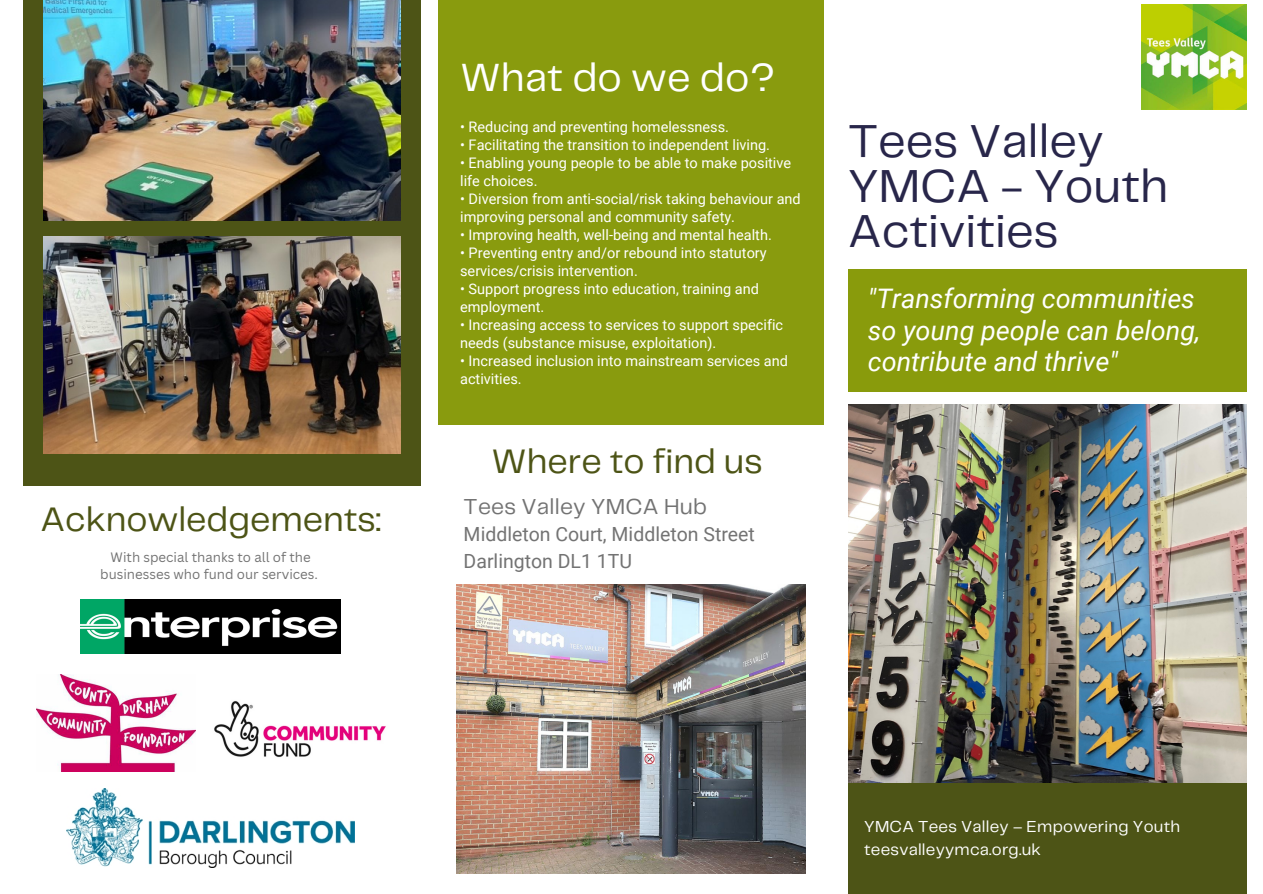
<style>
.page{position:relative;width:1263px;height:894px;background:#fff}
.page>*{position:absolute;margin:0;border:0;box-sizing:border-box;transform-origin:0 0}
.t1{font:48px/45px "Telegraf";color:#28264a}
.t2{font:40.8px "Telegraf";color:#fff}
.t3{font:35.25px "Telegraf";color:#4d5416}
.t4{font:italic 26.85px/31.5px "Roboto";color:#fff}
.t5{font:22.5px "Telegraf";letter-spacing:.01em;color:#737373}
.t6{font:19.5px "Roboto";color:#737373}
.t7{font:16.5px "Telegraf";letter-spacing:.015em;color:#fff}
.t8{font:14.55px/18px "Roboto";color:#fff}
.t9{font:13.35px/17.7px "Canva Sans";color:#737373;text-align:center}
</style>
<div class="page">
<div style="left:848px;top:780px;width:399px;height:113px;background:#4d5416"></div>
<img style="left:848px;top:404px;width:398px;height:378px">
<div style="left:439px;top:0;width:385px;height:424px;background:#899b0e"></div>
<div style="left:23px;top:0;width:398px;height:485px;background:#4d5416"></div>
<img style="left:1142px;top:4px;width:104px;height:105px">
<div style="left:848px;top:269px;width:399px;height:122px;background:#899b0c"></div>
<img style="left:214px;top:701px;width:172px;height:57px">
<img style="left:81px;top:599px;width:260px;height:54px">
<img style="left:67px;top:788px;width:288px;height:79px">
<img style="left:36px;top:674px;width:160px;height:97px">
<img style="left:43px;top:236px;width:358px;height:217px">
<img style="left:43px;top:0;width:358px;height:220px">
<img style="left:457px;top:584px;width:348px;height:289px">
<p class="t3" style="left:41px;top:504px;width:342px">Acknowledgements:</p>
<p class="t9" style="left:100px;top:547px;width:219px">With special thanks to all of the businesses who fund our services.</p>
<p class="t2" style="left:460px;top:60px;width:316px">What do we do?</p>
<p class="t8" style="left:460px;top:118px;width:270px">• Reducing and preventing homelessness.</p>
<p class="t8" style="left:460px;top:136px;width:311px">• Facilitating the transition to independent living.</p>
<p class="t8" style="left:460px;top:154px;width:333px">• Enabling young people to be able to make positive life choices.</p>
<p class="t8" style="left:460px;top:190px;width:342px">• Diversion from anti-social/risk taking behaviour and improving personal and community safety.</p>
<p class="t8" style="left:460px;top:226px;width:313px">• Improving health, well-being and mental health.</p>
<p class="t8" style="left:460px;top:244px;width:308px">• Preventing entry and/or rebound into statutory services/crisis intervention.</p>
<p class="t8" style="left:460px;top:280px;width:300px">• Support progress into education, training and employment.</p>
<p class="t8" style="left:460px;top:316px;width:325px">• Increasing access to services to support specific needs (substance misuse, exploitation).</p>
<p class="t8" style="left:460px;top:352px;width:329px">• Increased inclusion into mainstream services and activities.</p>
<p class="t3" style="left:492px;top:446px;width:273px">Where to find us</p>
<p class="t5" style="left:464px;top:496px;width:245px">Tees Valley YMCA Hub</p>
<p class="t6" style="left:464px;top:523px;width:293px">Middleton Court, Middleton Street</p>
<p class="t6" style="left:464px;top:550px;width:170px">Darlington DL1 1TU</p>
<p class="t1" style="left:848px;top:121px;width:322px">Tees Valley<br>YMCA - Youth<br>Activities</p>
<p class="t4" style="left:868px;top:283px;width:334px">"Transforming communities so young people can belong, contribute and thrive"</p>
<p class="t7" style="left:864px;top:819px;width:317px">YMCA Tees Valley – Empowering Youth</p>
<p class="t7" style="left:864px;top:841px;width:178px">teesvalleyymca.org.uk</p>
</div>
